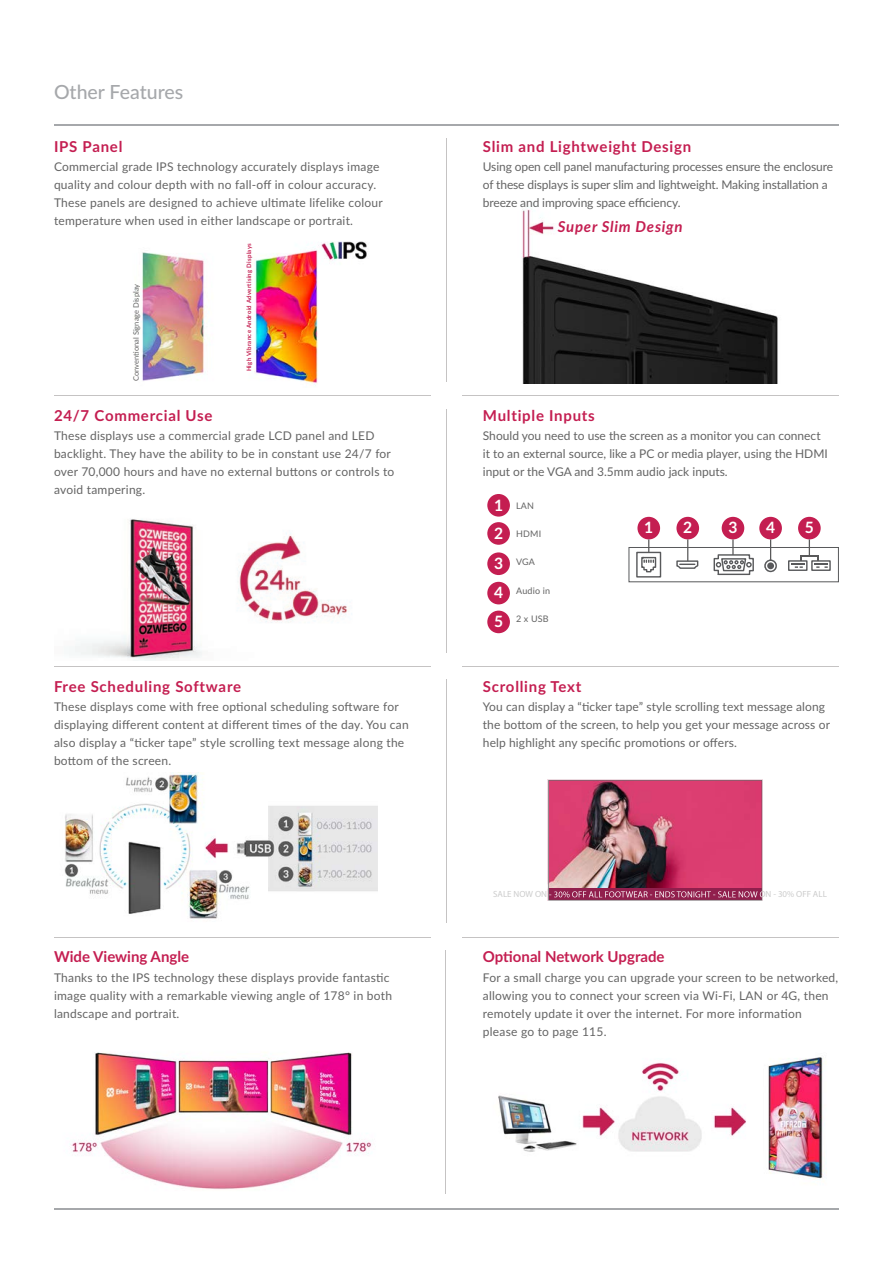
<style>
.page{position:relative;width:893px;height:1263px;background:#fff}
.page>*{position:absolute;margin:0;border:0;box-sizing:border-box;transform-origin:0 0}
.t1{font:500 19.5px "Lato";color:#a6a8ab}
.t2{font:700 15.6px/29.1px "Lato";color:#fff}
.t3{font:700 15px "Lato";letter-spacing:.05em;color:#c41e51}
.t4{font:700 15px "Lato";color:#c41e51}
.t5{font:italic 700 15px "Lato";letter-spacing:.05em;color:#c41e51}
.t6{font:12px/18px "Lato";letter-spacing:.02em;color:#646464}
.t7{font:12px/18px "Lato";letter-spacing:-.01em;color:#646464}
.t8{font:12px/18px "Lato";color:#646464}
.t9{font:9px "Lato";letter-spacing:.02em;color:#646464}
.t10{font:7.5px "Lato";color:#646464}
.t11{font:700 6px "Lato";letter-spacing:.05em;color:#c41e51}
</style>
<div class="page">
<hr style="left:54px;top:124px;width:785px;height:2px;background:#a6a8ab">
<hr style="left:54px;top:1208px;width:785px;height:1px;background:#a6a8ab">
<img style="left:498px;top:1057px;width:326px;height:122px">
<hr style="left:54px;top:666px;width:377px;height:1px;background:#c5c3c3">
<hr style="left:54px;top:937px;width:377px;height:1px;background:#c5c3c3">
<hr style="left:54px;top:395px;width:377px;height:1px;background:#c5c3c3">
<hr style="left:462px;top:937px;width:377px;height:1px;background:#c5c3c3">
<hr style="left:446px;top:139px;width:1px;height:243px;background:#c5c3c3">
<hr style="left:446px;top:409px;width:1px;height:244px;background:#c5c3c3">
<hr style="left:446px;top:680px;width:1px;height:243px;background:#c5c3c3">
<hr style="left:446px;top:950px;width:1px;height:244px;background:#c5c3c3">
<img style="left:75px;top:519px;width:274px;height:142px">
<img style="left:71px;top:1052px;width:301px;height:138px">
<img style="left:64px;top:772px;width:314px;height:147px">
<img style="left:142px;top:241px;width:225px;height:145px">
<img style="left:522px;top:206px;width:256px;height:177px">
<hr style="left:462px;top:666px;width:377px;height:1px;background:#c5c3c3">
<hr style="left:462px;top:395px;width:377px;height:1px;background:#c5c3c3">
<div style="left:629px;top:547px;width:210px;height:35px;border:1px solid #58595b"></div>
<div style="left:636px;top:552px;width:25px;height:25px;border:1px solid #58595b"></div>
<div style="left:788px;top:560px;width:19px;height:11px;border:1px solid #58595b"></div>
<div style="left:811px;top:560px;width:20px;height:11px;border:1px solid #58595b"></div>
<div style="left:637px;top:517px;width:23px;height:22px;background:#c41e51;border-radius:50%"></div>
<div style="left:676px;top:517px;width:23px;height:22px;background:#c41e51;border-radius:50%"></div>
<div style="left:722px;top:517px;width:22px;height:22px;background:#c41e51;border-radius:50%"></div>
<div style="left:759px;top:517px;width:23px;height:22px;background:#c41e51;border-radius:50%"></div>
<div style="left:798px;top:517px;width:23px;height:22px;background:#c41e51;border-radius:50%"></div>
<div style="left:487px;top:494px;width:23px;height:23px;background:#c41e51;border-radius:50%"></div>
<div style="left:487px;top:522px;width:23px;height:23px;background:#c41e51;border-radius:50%"></div>
<div style="left:487px;top:552px;width:23px;height:23px;background:#c41e51;border-radius:50%"></div>
<div style="left:487px;top:582px;width:23px;height:22px;background:#c41e51;border-radius:50%"></div>
<div style="left:487px;top:611px;width:23px;height:22px;background:#c41e51;border-radius:50%"></div>
<svg style="left:640px;top:539px;width:17px;height:34px"></svg>
<svg style="left:713px;top:539px;width:42px;height:37px"></svg>
<svg style="left:764px;top:539px;width:13px;height:33px"></svg>
<svg style="left:791px;top:539px;width:37px;height:29px"></svg>
<svg style="left:676px;top:539px;width:23px;height:30px"></svg>
<img style="left:547px;top:779px;width:216px;height:122px">
<svg style="left:548px;top:891px;width:214px;height:6px"></svg>
<p class="t1" style="left:54px;top:77px;width:131px">Other Features</p>
<p class="t3" style="left:54px;top:135px;width:70px">IPS Panel</p>
<p class="t6" style="left:54px;top:157px;width:330px">Commercial grade IPS technology accurately displays image quality and colour depth with no fall-off in colour accuracy.<br>These panels are designed to achieve ultimate lifelike colour temperature when used in either landscape or portrait.</p>
<p class="t10" style="left:131px;top:381px;width:99px;rotate:-90deg">Conventional Signage Display</p>
<p class="t11" style="left:245px;top:371px;width:130px;rotate:-90deg">High Vibrance Android Advertising Displays</p>
<p class="t3" style="left:54px;top:404px;width:160px">24/7 Commercial Use</p>
<p class="t6" style="left:54px;top:426px;width:342px">These displays use a commercial grade LCD panel and LED backlight. They have the ability to be in constant use 24/7 for over 70,000 hours and have no external buttons or controls to avoid tampering.</p>
<p class="t3" style="left:54px;top:675px;width:189px">Free Scheduling Software</p>
<p class="t6" style="left:54px;top:697px;width:356px">These displays come with free optional scheduling software for displaying different content at different times of the day. You can also display a “ticker tape” style scrolling text message along the bottom of the screen.</p>
<p class="t4" style="left:54px;top:946px;width:137px">Wide Viewing Angle</p>
<p class="t6" style="left:54px;top:968px;width:340px">Thanks to the IPS technology these displays provide fantastic image quality with a remarkable viewing angle of 178° in both landscape and portrait.</p>
<p class="t3" style="left:483px;top:135px;width:210px">Slim and Lightweight Design</p>
<p class="t7" style="left:483px;top:157px;width:352px">Using open cell panel manufacturing processes ensure the enclosure of these displays is super slim and lightweight. Making installation a breeze and improving space efficiency.</p>
<p class="t5" style="left:558px;top:216px;width:126px">Super Slim Design</p>
<p class="t3" style="left:483px;top:404px;width:113px">Multiple Inputs</p>
<p class="t8" style="left:483px;top:426px;width:347px">Should you need to use the screen as a monitor you can connect it to an external source, like a PC or media player, using the HDMI input or the VGA and 3.5mm audio jack inputs.</p>
<p class="t2" style="left:494px;top:490px;width:11px;line-height:28.2px">1<br>2</p>
<p class="t2" style="left:494px;top:548px;width:11px;text-align:justify">3<br>4<br>5</p>
<p class="t9" style="left:516px;top:499px;width:19px">LAN</p>
<p class="t9" style="left:516px;top:527px;width:27px">HDMI</p>
<p class="t9" style="left:516px;top:556px;width:20px">VGA</p>
<p class="t9" style="left:516px;top:584px;width:36px">Audio in</p>
<p class="t9" style="left:516px;top:612px;width:34px">2 x USB</p>
<p class="t3" style="left:483px;top:675px;width:100px">Scrolling Text</p>
<p class="t2" style="left:644px;top:513px;width:11px">1</p>
<p class="t2" style="left:683px;top:513px;width:11px">2</p>
<p class="t2" style="left:728px;top:513px;width:11px">3</p>
<p class="t2" style="left:766px;top:513px;width:11px">4</p>
<p class="t2" style="left:805px;top:513px;width:11px">5</p>
<p class="t6" style="left:483px;top:697px;width:349px">You can display a “ticker tape” style scrolling text message along the bottom of the screen, to help you get your message across or help highlight any specific promotions or offers.</p>
<p class="t4" style="left:483px;top:946px;width:183px">Optional Network Upgrade</p>
<p class="t6" style="left:483px;top:968px;width:357px">For a small charge you can upgrade your screen to be networked, allowing you to connect your screen via Wi-Fi, LAN or 4G, then remotely update it over the internet. For more information please go to page 115.</p>
</div>
